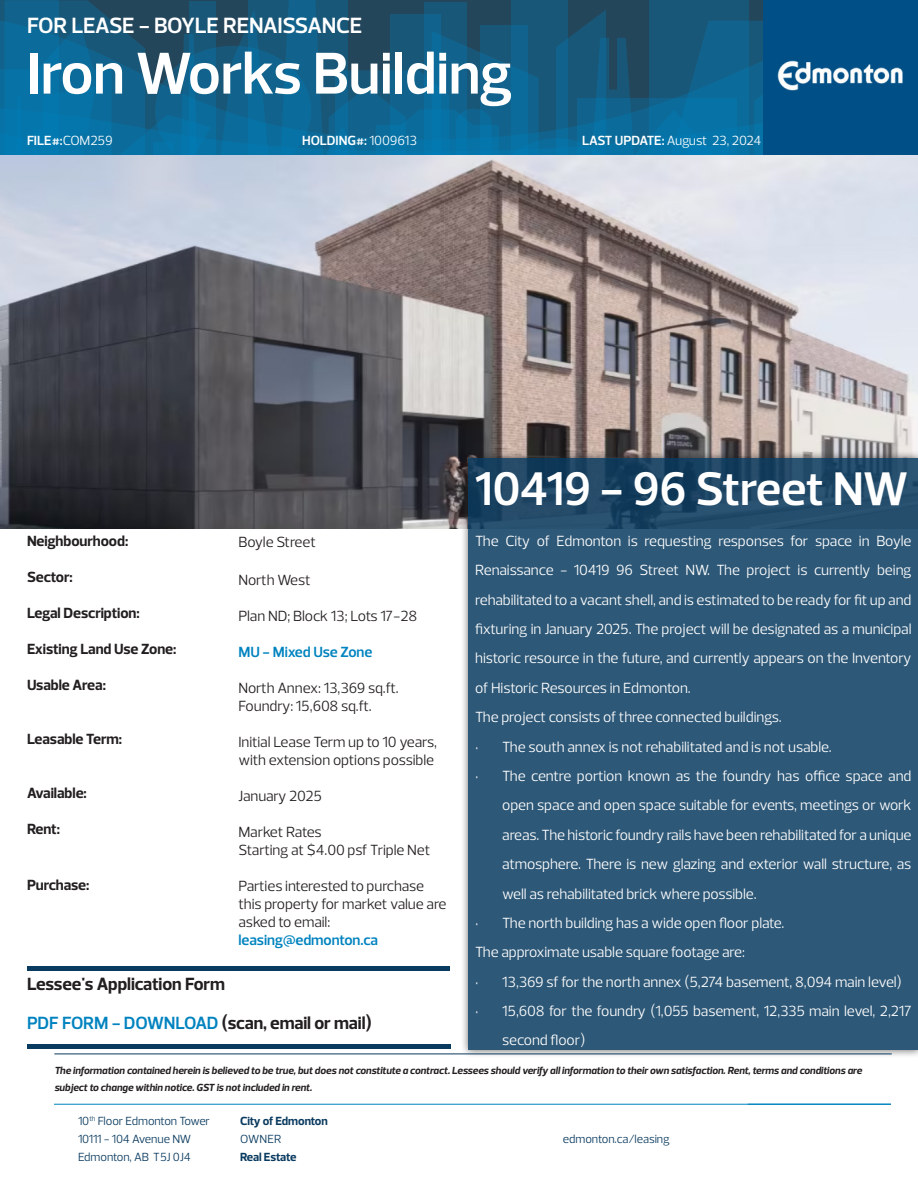
<style>
.page{position:relative;width:918px;height:1188px;background:#fff}
.page>*{position:absolute;margin:0;border:0;box-sizing:border-box;transform-origin:0 0}
.t1{font:600 60px "Prelo";letter-spacing:-.005em;color:#fff}
.t2{font:600 48px "Prelo";letter-spacing:-.015em;color:#fff}
.t3{font:600 22.5px "Prelo";letter-spacing:-.02em;color:#fff}
.t4{font:700 18px "Prelo";letter-spacing:-.005em;color:#231f20}
.t5{font:15px/29.4px "Prelo";letter-spacing:-.005em;color:#fff;text-align:justify}
.t6{font:15px/18px "Prelo";letter-spacing:-.015em;color:#231f20}
.t7{font:700 15px "Prelo";letter-spacing:-.005em;color:#231f20}
.t8{font:600 15px "Prelo";letter-spacing:-.005em;color:#0083bf}
.t9{font:600 13.5px "Prelo";letter-spacing:-.01em;color:#fff}
.t10{font:13.5px "Prelo";letter-spacing:-.035em;color:#fff}
.t11{font:12px/18px "Prelo";letter-spacing:-.01em;color:#093a5f}
.t12{font:700 12px/18px "Prelo";letter-spacing:-.015em;color:#093a5f}
.LINE_BREAK{font:italic 700 10.5px/16.5px "Prelo";letter-spacing:-.005em;color:#231f20}
.s1{font-weight:400}
.s2{font-weight:600}
.s3{font-weight:600;color:#0083bf}
</style>
<div class="page">
<img style="left:0;top:154px;width:918px;height:374px">
<svg style="left:0;top:0;width:764px;height:154px;background:#126088"></svg>
<div style="left:460px;top:450px;width:458px;height:608px;background:#231f20;opacity:.75"></div>
<svg style="left:468px;top:458px;width:450px;height:592px;background:#2c5574"></svg>
<hr style="left:54px;top:1104px;width:837px;height:1px;background:#0083bf">
<hr style="left:54px;top:1054px;width:838px;height:1px;background:#093a5f">
<img style="left:764px;top:0;width:154px;height:154px">
<hr style="left:27px;top:966px;width:423px;height:4px;background:#093a5f">
<hr style="left:27px;top:1045px;width:423px;height:4px;background:#093a5f">
<p class="t3" style="left:27px;top:13px;width:337px">FOR LEASE - BOYLE RENAISSANCE</p>
<p class="t1" style="left:27px;top:40px;width:487px">Iron Works Building</p>
<p class="t9" style="left:27px;top:133px;width:87px">FILE#:<span class="s1">COM259</span></p>
<p class="t9" style="left:302px;top:133px;width:116px">HOLDING#: <span class="s1">1009613</span></p>
<p class="t10" style="left:582px;top:133px;width:181px"><span class="s2">LAST UPDATE:</span> August 23, 2024</p>
<p class="t7" style="left:27px;top:532px;width:103px">Neighbourhood:</p>
<p class="t7" style="left:27px;top:568px;width:47px">Sector:</p>
<p class="t7" style="left:27px;top:604px;width:114px">Legal Description:</p>
<p class="t7" style="left:27px;top:640px;width:151px">Existing Land Use Zone:</p>
<p class="t7" style="left:27px;top:676px;width:80px">Usable Area:</p>
<p class="t7" style="left:27px;top:730px;width:97px">Leasable Term:</p>
<p class="t7" style="left:27px;top:784px;width:61px">Available:</p>
<p class="t7" style="left:27px;top:820px;width:35px">Rent:</p>
<p class="t7" style="left:27px;top:876px;width:64px">Purchase:</p>
<p class="t6" style="left:238px;top:533px;width:79px">Boyle Street</p>
<p class="t6" style="left:238px;top:571px;width:74px">North West</p>
<p class="t6" style="left:238px;top:607px;width:180px">Plan ND; Block 13; Lots 17-28</p>
<p class="t8" style="left:238px;top:643px;width:135px">MU - Mixed Use Zone</p>
<p class="t6" style="left:238px;top:679px;width:162px">North Annex: 13,369 sq.ft.</p>
<p class="t6" style="left:238px;top:697px;width:135px">Foundry: 15,608 sq.ft.</p>
<p class="t6" style="left:238px;top:733px;width:200px">Initial Lease Term up to 10 years, with extension options possible</p>
<p class="t6" style="left:238px;top:787px;width:85px">January 2025</p>
<p class="t6" style="left:238px;top:823px;width:85px">Market Rates</p>
<p class="t6" style="left:238px;top:841px;width:193px">Starting at $4.00 psf Triple Net</p>
<p class="t6" style="left:238px;top:877px;width:210px">Parties interested to purchase this property for market value are asked to email:</p>
<p class="t8" style="left:238px;top:931px;width:141px">leasing@edmonton.ca</p>
<p class="t4" style="left:27px;top:974px;width:200px">Lessee's Application Form</p>
<p class="t4" style="left:27px;top:1013px;width:346px"><span class="s3">PDF FORM - DOWNLOAD</span> (scan, email or mail)</p>
<p class="t2" style="left:475px;top:462px;width:435px">10419 - 96 Street NW</p>
<p class="t5" style="left:475px;top:526px;width:438px">The City of Edmonton is requesting responses for space in Boyle Renaissance - 10419 96 Street NW. The project is currently being rehabilitated to a vacant shell, and is estimated to be ready for fit up and fixturing in January 2025. The project will be designated as a municipal historic resource in the future, and currently appears on the Inventory of Historic Resources in Edmonton.</p>
<p class="t5" style="left:475px;top:702px;width:308px">The project consists of three connected buildings.</p>
<p class="t5" style="left:475px;top:732px;width:358px">• The south annex is not rehabilitated and is not usable.</p>
<p class="t5" style="left:502px;top:761px;width:411px;text-indent:-27px">• The centre portion known as the foundry has office space and open space and open space suitable for events, meetings or work areas. The historic foundry rails have been rehabilitated for a unique atmosphere. There is new glazing and exterior wall structure, as well as rehabilitated brick where possible.</p>
<p class="t5" style="left:475px;top:908px;width:311px">• The north building has a wide open floor plate.</p>
<p class="t5" style="left:475px;top:937px;width:271px">The approximate usable square footage are:</p>
<p class="t5" style="left:475px;top:967px;width:428px">• 13,369 sf for the north annex (5,274 basement, 8,094 main level)</p>
<p class="t5" style="left:502px;top:996px;width:411px;text-indent:-27px">• 15,608 for the foundry (1,055 basement, 12,335 main level, 2,217 second floor)</p>
<p class="LINE_BREAK" style="left:54px;top:1062px;width:809px">The information contained herein is believed to be true, but does not constitute a contract. Lessees should verify all information to their own satisfaction. Rent, terms and conditions are subject to change within notice. GST is not included in rent.</p>
<p class="t11" style="left:78px;top:1112px;width:134px">10<sup>th</sup> Floor Edmonton Tower<br>10111 - 104 Avenue NW<br>Edmonton, AB T5J 0J4</p>
<p class="t12" style="left:240px;top:1112px;width:89px">City of Edmonton<br><span class="s1">OWNER<br></span>Real Estate</p>
<p class="t11" style="left:563px;top:1130px;width:108px">edmonton.ca/leasing</p>
</div>
